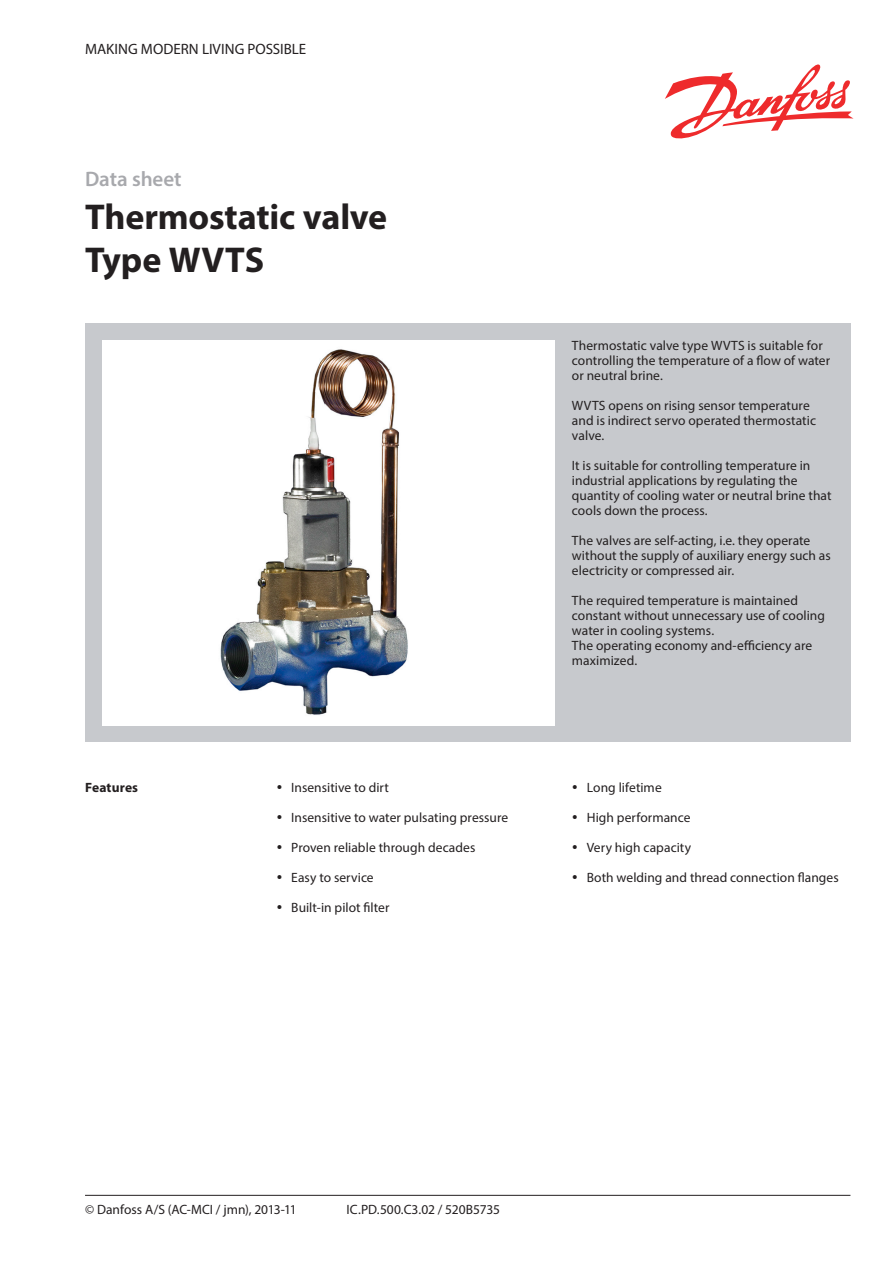
<style>
.page{position:relative;width:893px;height:1263px;background:#fff}
.page>*{position:absolute;margin:0;border:0;box-sizing:border-box;transform-origin:0 0}
.Headline_2_front_pag{font:700 36px "Myriad Pro";letter-spacing:-.005em;color:#231f20}
.Headline_1_front_pag{font:600 21px "Myriad Pro";letter-spacing:-.005em;color:#a8a9ad}
.t1{font:15px "Myriad Pro";color:#231f20}
.Footer_page_no{font:13.5px/15px "Myriad Pro";letter-spacing:.005em;color:#231f20}
.Subheader_Bold_for_T{font:700 13.5px "Myriad Pro";letter-spacing:.01em;color:#231f20}
</style>
<div class="page">
<div style="left:85px;top:323px;width:765px;height:419px;background:#c7c9cd"></div>
<img style="left:102px;top:340px;width:453px;height:385px">
<hr style="left:85px;top:1195px;width:765px;height:1px;background:#231f20">
<svg style="left:665px;top:64px;width:188px;height:75px"></svg>
<p class="t1" style="left:85px;top:39px;width:223px">MAKING MODERN LIVING POSSIBLE</p>
<p class="Headline_1_front_pag" style="left:85px;top:165px;width:98px">Data sheet</p>
<p class="Headline_2_front_pag" style="left:85px;top:193px;width:304px">Thermostatic valve</p>
<p class="Headline_2_front_pag" style="left:85px;top:237px;width:181px">Type WVTS</p>
<p class="Subheader_Bold_for_T" style="left:85px;top:778px;width:55px">Features</p>
<p class="Footer_page_no" style="left:291px;top:779px;width:99px">Insensitive to dirt</p>
<p class="Footer_page_no" style="left:291px;top:809px;width:218px">Insensitive to water pulsating pressure</p>
<p class="Footer_page_no" style="left:291px;top:839px;width:186px">Proven reliable through decades</p>
<p class="Footer_page_no" style="left:291px;top:869px;width:84px">Easy to service</p>
<p class="Footer_page_no" style="left:291px;top:899px;width:100px">Built-in pilot filter</p>
<p class="Footer_page_no" style="left:572px;top:338px;width:252px">Thermostatic valve type WVTS is suitable for</p>
<p class="Footer_page_no" style="left:572px;top:353px;width:260px">controlling the temperature of a flow of water or neutral brine.</p>
<p class="Footer_page_no" style="left:572px;top:398px;width:246px">WVTS opens on rising sensor temperature and is indirect servo operated thermostatic valve.</p>
<p class="Footer_page_no" style="left:572px;top:458px;width:261px">It is suitable for controlling temperature in industrial applications by regulating the quantity of cooling water or neutral brine that cools down the process.</p>
<p class="Footer_page_no" style="left:572px;top:533px;width:260px">The valves are self-acting, i.e. they operate without the supply of auxiliary energy such as electricity or compressed air.</p>
<p class="Footer_page_no" style="left:572px;top:593px;width:255px">The required temperature is maintained constant without unnecessary use of cooling water in cooling systems.</p>
<p class="Footer_page_no" style="left:572px;top:638px;width:242px">The operating economy and-efficiency are maximized.</p>
<p class="Footer_page_no" style="left:587px;top:779px;width:76px">Long lifetime</p>
<p class="Footer_page_no" style="left:587px;top:809px;width:105px">High performance</p>
<p class="Footer_page_no" style="left:587px;top:839px;width:106px">Very high capacity</p>
<p class="Footer_page_no" style="left:587px;top:869px;width:253px">Both welding and thread connection flanges</p>
<p class="Footer_page_no" style="left:85px;top:1201px;width:213px">© Danfoss A/S (AC-MCI / jmn), 2013-11</p>
<p class="Footer_page_no" style="left:347px;top:1201px;width:155px">IC.PD.500.C3.02 / 520B5735</p>
</div>
